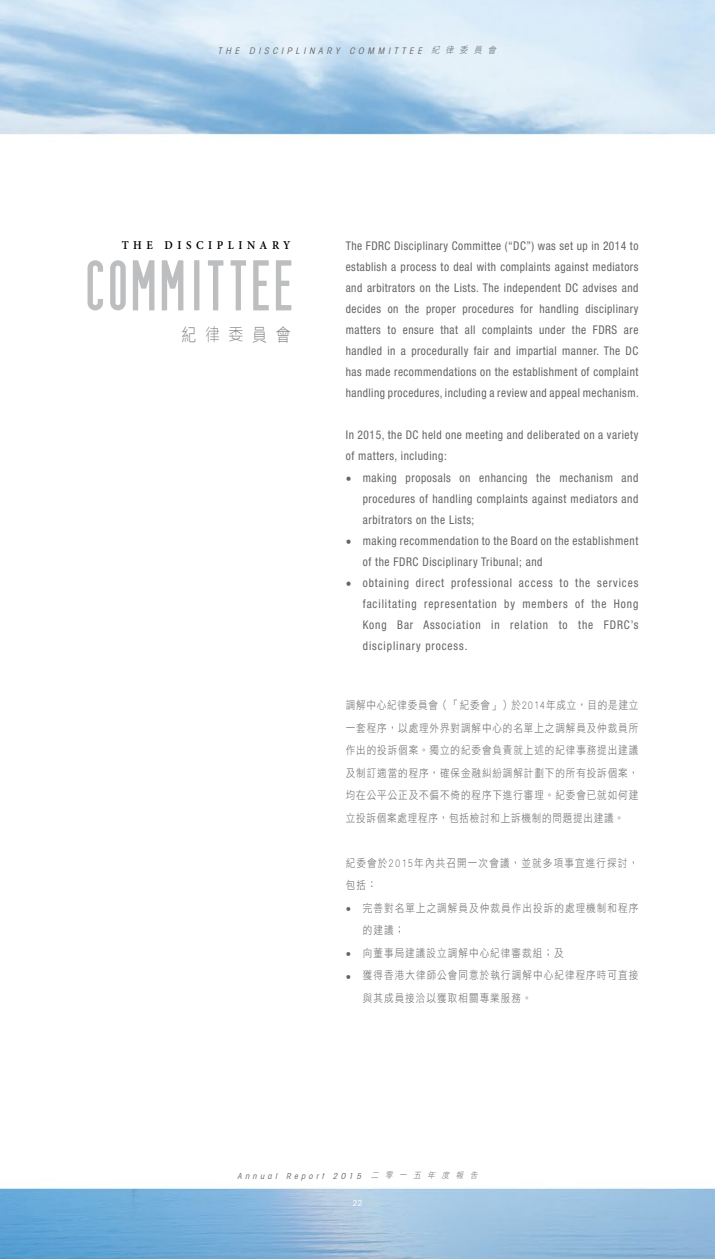
<style>
.page{position:relative;width:715px;height:1259px;background:#fff}
.page>*{position:absolute;margin:0;border:0;box-sizing:border-box;transform-origin:0 0}
.Body_text{font:700 62.85px "Berlin Email";letter-spacing:.06em;color:#bcbec0}
.t1{font:18px "DF Hei Std W3";color:#808285;scale:.83 1}
.t2{font:condensed 12px/21px "Helvetica Neue";letter-spacing:.05em;color:#636466;text-align:justify;scale:.95 1}
.Watch_detail_head{font:600 12px "Minion Pro";letter-spacing:.41em;color:#000;scale:.93 1}
.t3{font:11.25px/22.5px "DF Hei Std W3";letter-spacing:.11em;color:#636466;scale:.85 1}
.t4{font:condensed 11.25px "Helvetica Neue";color:#636466;scale:.95 1}
.t5{font:italic condensed 9px "Avant Garde";color:#636466}
.t6{font:italic 9px "DF Hei Std W3";color:#636466;scale:.9 1}
.t7{font:italic condensed 8.25px "Avant Garde";color:#636466}
.t8{font:italic 8.25px "DF Hei Std W3";color:#636466;scale:.9 1}
.t9{font:condensed 8.25px "Avant Garde";color:#fff}
.s1{font-family:"MF Shang Hei Noncommercial";font-weight:300;font-stretch:expanded}
</style>
<div class="page">
<img style="left:0;top:0;width:714px;height:1259px">
<svg style="left:194px;top:260px;width:5px;height:50px"></svg>
<p class="t5" style="left:218px;top:45px;width:208px">THE DISCIPLINARY COMMITTEE</p>
<p class="t6" style="left:431px;top:45px;width:75px">紀 律 委 員 會</p>
<p class="Watch_detail_head" style="left:122px;top:237px;width:183px">THE DISCIPLINARY</p>
<p class="Body_text" style="left:88px;top:248px;width:209px">COMM TTEE</p>
<p class="t1" style="left:181px;top:325px;width:133px">紀<span class="s1">律委</span>員會</p>
<p class="t2" style="left:345px;top:235px;width:310px">The FDRC Disciplinary Committee (“DC”) was set up in 2014 to establish a process to deal with complaints against mediators and arbitrators on the Lists. The independent DC advises and decides on the proper procedures for handling disciplinary matters to ensure that all complaints under the FDRS are handled in a procedurally fair and impartial manner. The DC has made recommendations on the establishment of complaint handling procedures, including a review and appeal mechanism.</p>
<p class="t2" style="left:345px;top:424px;width:309px">In 2015, the DC held one meeting and deliberated on a variety of matters, including:</p>
<p class="t2" style="left:345px;top:468px;width:8px">•</p>
<p class="t2" style="left:345px;top:531px;width:8px">•</p>
<p class="t2" style="left:345px;top:573px;width:8px">•</p>
<p class="t2" style="left:362px;top:467px;width:291px">making proposals on enhancing the mechanism and procedures of handling complaints against mediators and arbitrators on the Lists;</p>
<p class="t2" style="left:362px;top:530px;width:291px">making recommendation to the Board on the establishment of the FDRC Disciplinary Tribunal; and</p>
<p class="t2" style="left:362px;top:572px;width:291px">obtaining direct professional access to the services facilitating representation by members of the Hong Kong Bar Association in relation to the FDRC’s disciplinary process.</p>
<p class="t3" style="left:345px;top:694px;width:346px;text-align:justify">調解中心紀律委員會（「紀委會」）於2014年成立，目的是建立一套程序，以處理外界對調解中心的名單上之調解員及仲裁員所作出的投訴個案。獨立的紀委會負責就上述的紀律事務提出建議及制訂適當的程序，確保金融糾紛調解計劃下的所有投訴個案，均在公平公正及不偏不倚的程序下進行審理。紀委會已就如何建立投訴個案處理程序，包括檢討和上訴機制的問題提出建議。</p>
<p class="t3" style="left:345px;top:851px;width:345px">紀委會於2015年內共召開一次會議，並就多項事宜進行探討，包括：</p>
<p class="t4" style="left:345px;top:902px;width:7px">•</p>
<p class="t4" style="left:345px;top:947px;width:7px">•</p>
<p class="t4" style="left:345px;top:970px;width:7px">•</p>
<p class="t3" style="left:362px;top:896px;width:325px">完善對名單上之調解員及仲裁員作出投訴的處理機制和程序的建議；</p>
<p class="t3" style="left:362px;top:941px;width:238px">向董事局建議設立調解中心紀律審裁組；及</p>
<p class="t3" style="left:362px;top:963px;width:325px">獲得香港大律師公會同意於執行調解中心紀律程序時可直接與其成員接洽以獲取相關專業服務。</p>
<p class="t7" style="left:237px;top:1170px;width:127px">Annual Report 2015</p>
<p class="t8" style="left:371px;top:1171px;width:122px">二零一五年度報告</p>
<p class="t9" style="left:352px;top:1198px;width:11px">22</p>
</div>
